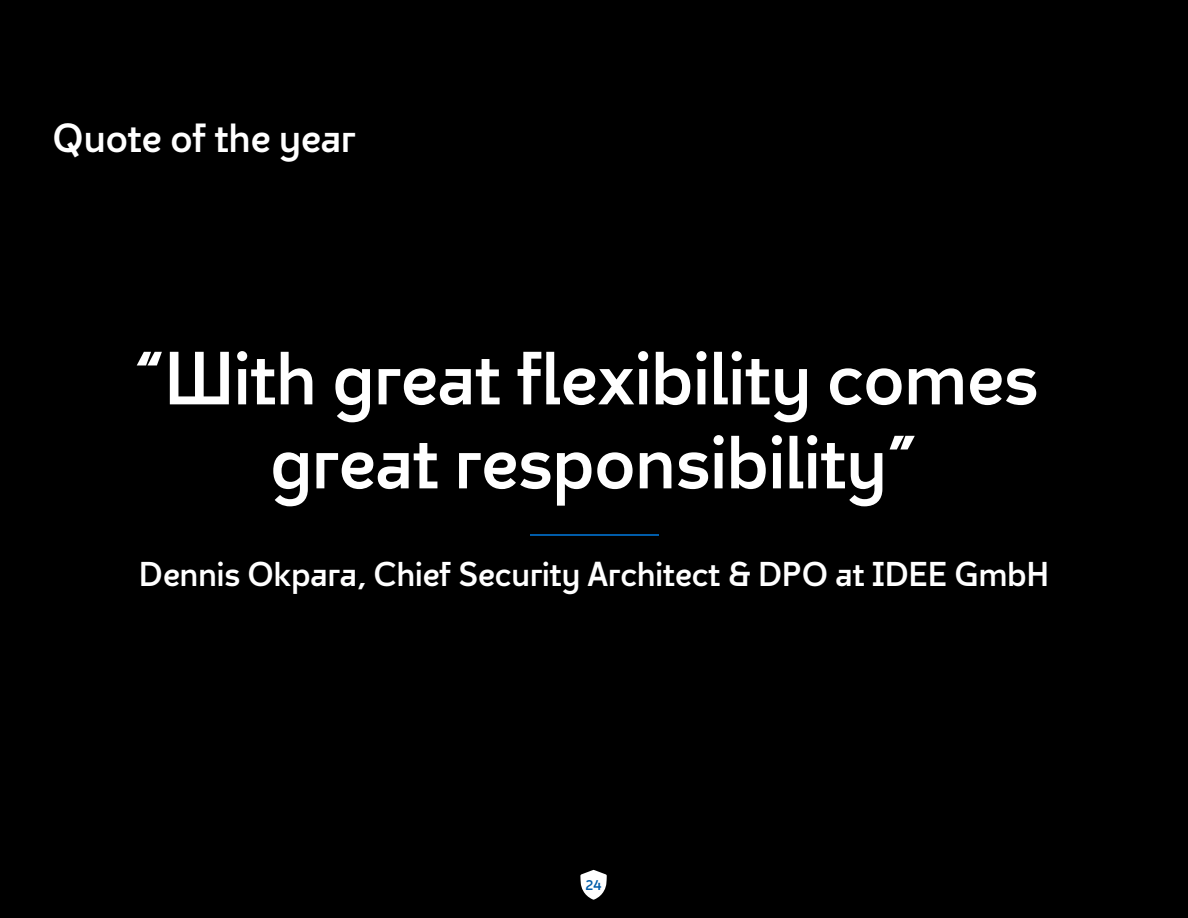
<style>
.page{position:relative;width:1188px;height:918px;background:#000}
.page>*{position:absolute;margin:0;border:0;box-sizing:border-box;transform-origin:0 0}
.t1{font:72px/84px "PT Regular";color:#fff;text-align:center}
.t2{font:39px "PT Regular";color:#fff}
.t3{font:33px "PT Regular";color:#fff}
.t4{font:13.5px "PT Regular";color:#005ca9}
</style>
<div class="page">
<svg style="left:580px;top:870px;width:27px;height:30px"></svg>
<hr style="left:530px;top:535px;width:128px;height:1px;background:#005ca9">
<p class="t2" style="left:53px;top:116px;width:305px">Quote of the year</p>
<h1 class="t1" style="left:134px;top:338px;width:906px">“With great flexibility comes great responsibility”</h1>
<p class="t3" style="left:139px;top:555px;width:911px">Dennis Okpara, Chief Security Architect &amp; DPO at IDEE GmbH</p>
<p class="t4" style="left:586px;top:877px;width:17px">24</p>
</div>
